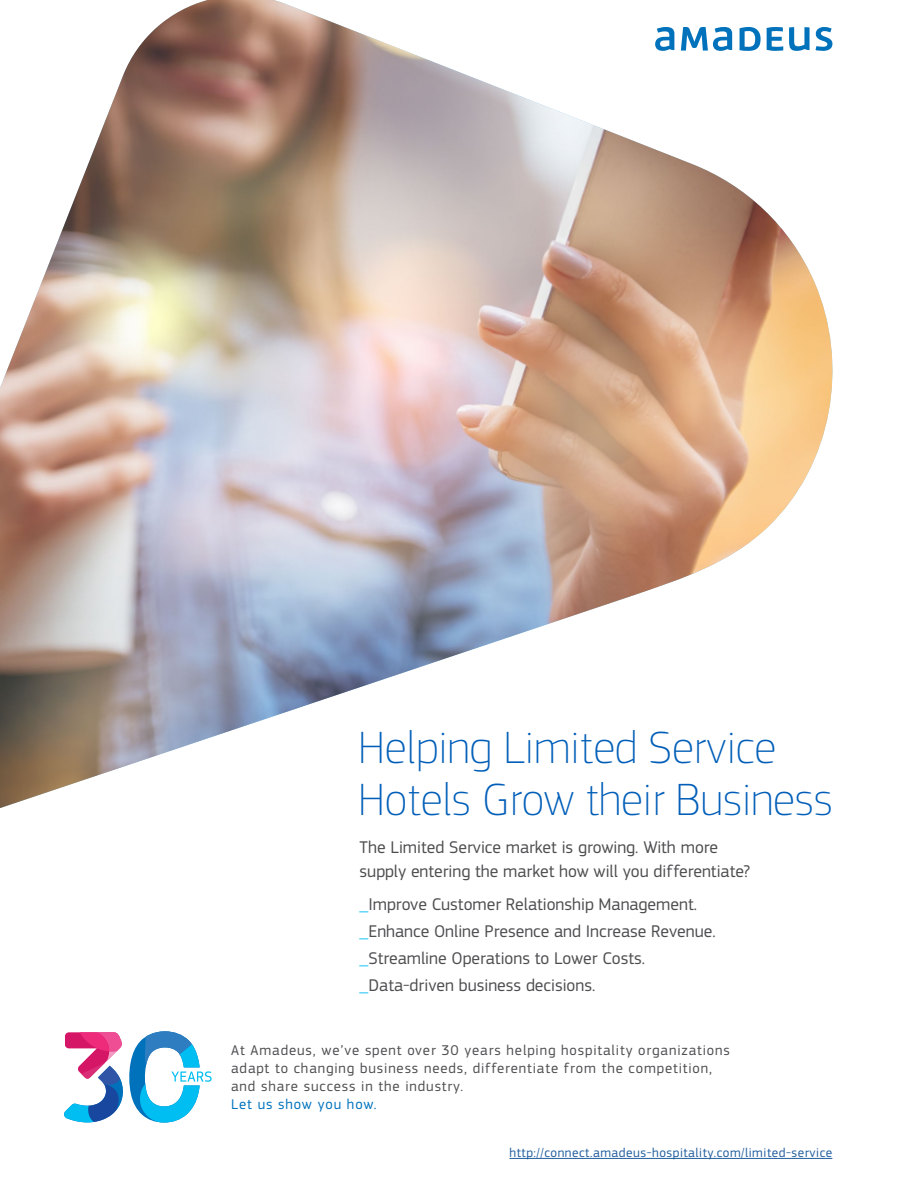
<style>
.page{position:relative;width:918px;height:1188px;background:#fff}
.page>*{position:absolute;margin:0;border:0;box-sizing:border-box;transform-origin:0 0}
.t1{font:100 46.95px/52.2px "Amadeus";color:#005eb8}
.t2{font:17.55px/27px "Amadeus";color:#4e4e51}
.t3{font:14.7px/18.1px "Amadeus";letter-spacing:.06em;color:#4e4e51}
.t4{font:14.7px "Amadeus";letter-spacing:.06em;color:#0072bc}
.t5{font:13.2px "Amadeus";letter-spacing:.04em;color:#215e9e}
.s1{color:#00bdf2}
</style>
<div class="page">
<hr style="left:509px;top:1158px;width:323px;height:1px;background:#215e9e">
<img style="left:0;top:0;width:833px;height:808px">
<svg style="left:64px;top:1031px;width:148px;height:92px"></svg>
<svg style="left:0;top:584px;width:1px;height:16px"></svg>
<h1 class="t1" style="left:358px;top:720px;width:476px">Helping Limited Service<br>Hotels Grow their Business</h1>
<p class="t2" style="left:360px;top:835px;width:392px;line-height:24.2px">The Limited Service market is growing. With more supply entering the market how will you dif ferentiate?</p>
<p class="t2" style="left:360px;top:891px;width:358px"><span class="s1">_</span>Improve Customer Relationship Management. <span class="s1">_</span>Enhance Online Presence and Increase Revenue. <span class="s1">_</span>Streamline Operations to Lower Costs. <span class="s1">_</span>Data-driven business decisions.</p>
<p class="t3" style="left:231px;top:1041px;width:500px">At Amadeus, we’ve spent over 30 years helping hospitality organizations adapt to changing business needs, differentiate from the competition, and share success in the industry.</p>
<p class="t4" style="left:231px;top:1096px;width:147px">Let us show you how.</p>
<p class="t5" style="left:509px;top:1145px;width:324px">http://connect.amadeus-hospitality.com/limited-service</p>
</div>
